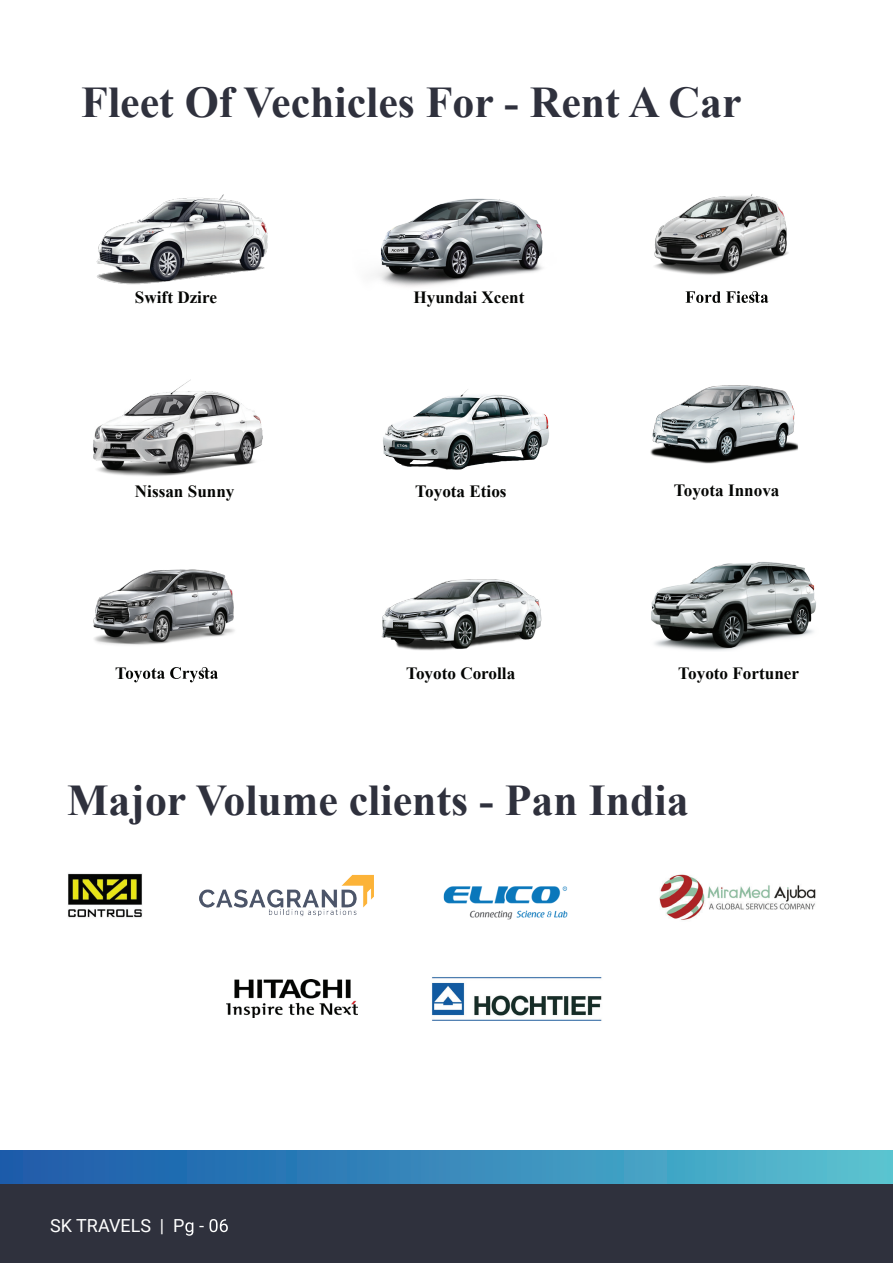
<style>
.page{position:relative;width:893px;height:1263px;background:#fff}
.page>*{position:absolute;margin:0;border:0;box-sizing:border-box;transform-origin:0 0}
.t1{font:700 43.8px "Times New Roman";color:#2f313d}
.t2{font:18px "Roboto";color:#fff}
.t3{font:700 17.1px "Times New Roman";color:#040503}
</style>
<div class="page">
<div style="left:0;top:1150px;width:893px;height:79px;background:linear-gradient(to right,#1957a9,#57c1d0)"></div>
<img style="left:96px;top:194px;width:171px;height:91px">
<img style="left:375px;top:198px;width:168px;height:89px">
<img style="left:654px;top:194px;width:135px;height:81px">
<svg style="left:685px;top:291px;width:83px;height:12px"></svg>
<img style="left:383px;top:389px;width:166px;height:81px">
<img style="left:651px;top:562px;width:165px;height:89px">
<img style="left:93px;top:569px;width:142px;height:76px">
<svg style="left:126px;top:667px;width:92px;height:15px"></svg>
<img style="left:381px;top:579px;width:161px;height:72px">
<img style="left:650px;top:385px;width:149px;height:79px">
<div style="left:0;top:1184px;width:893px;height:79px;background:#2f313d"></div>
<svg style="left:185px;top:1219px;width:43px;height:17px"></svg>
<img style="left:93px;top:379px;width:170px;height:97px">
<img style="left:68px;top:873px;width:75px;height:45px">
<img style="left:200px;top:874px;width:173px;height:43px">
<img style="left:443px;top:886px;width:125px;height:34px">
<img style="left:659px;top:874px;width:157px;height:46px">
<img style="left:227px;top:980px;width:131px;height:37px">
<img style="left:432px;top:977px;width:170px;height:44px">
<h1 class="t1" style="left:81px;top:71px;width:662px">Fleet Of Vechicles For - Rent A Car</h1>
<p class="t3" style="left:135px;top:285px;width:84px">Swift Dzire</p>
<p class="t3" style="left:413px;top:285px;width:112px">Hyundai Xcent</p>
<p class="t3" style="left:135px;top:479px;width:101px">Nissan Sunny</p>
<p class="t3" style="left:415px;top:479px;width:93px">Toyota Etios</p>
<p class="t3" style="left:674px;top:478px;width:107px">Toyota Innova</p>
<p class="t3" style="left:115px;top:661px;width:13px">T</p>
<p class="t3" style="left:406px;top:661px;width:111px">Toyoto Corolla</p>
<p class="t3" style="left:678px;top:661px;width:122px">Toyoto Fortuner</p>
<h1 class="t1" style="left:67px;top:769px;width:623px">Major Volume clients - Pan India</h1>
<p class="t2" style="left:50px;top:1213px;width:136px">SK TRAVELS | P</p>
</div>
